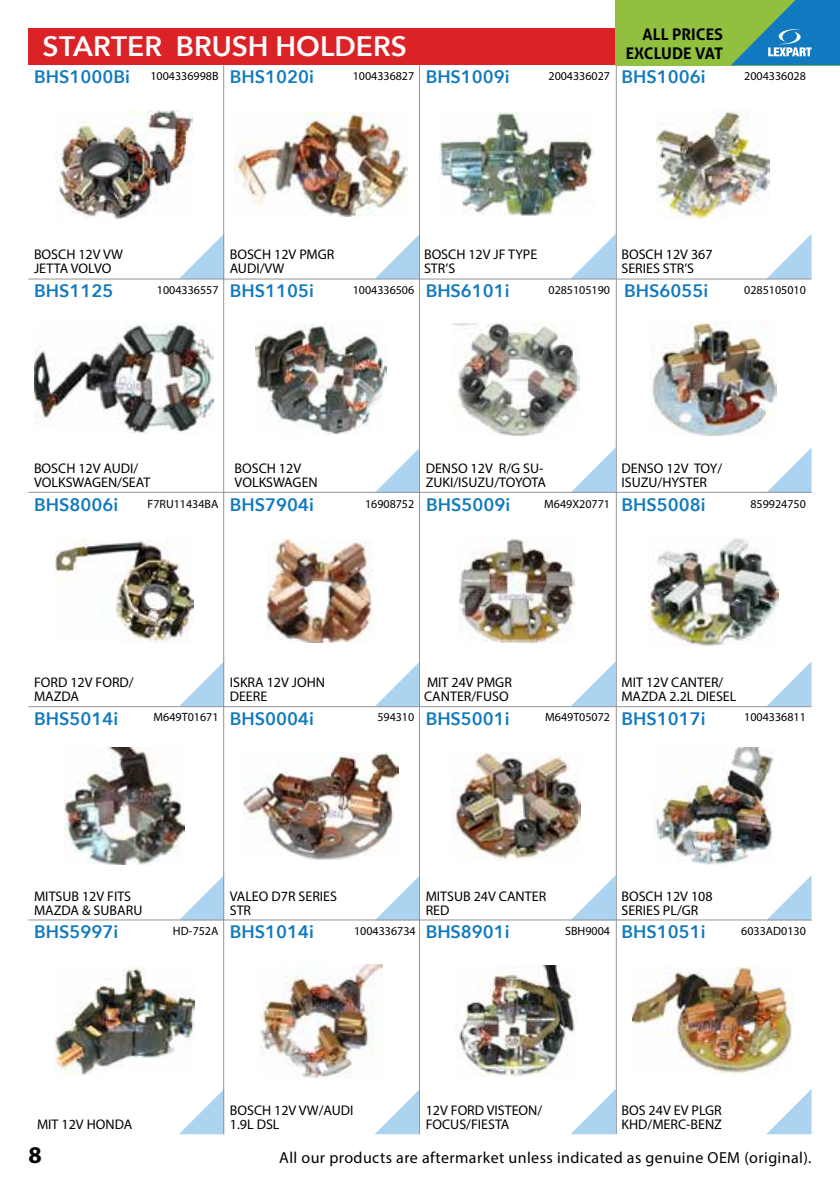
<style>
.page{position:relative;width:840px;height:1191px;background:#fff}
.page>*{position:absolute;margin:0;border:0;box-sizing:border-box;transform-origin:0 0}
.t1{font:600 28px "Avenir Next";color:#fff}
.t2{font:700 24px "Myriad Pro";color:#000}
.t3{font:600 18px "Avenir Next";color:#1079bf}
.t4{font:16px "Myriad Pro";letter-spacing:.025em;color:#000}
.t5{font:700 16px/19.2px "Aller";color:#000;text-align:right}
.t6{font:14px/14px "Myriad Pro";color:#000}
.t7{font:12px "Myriad Pro";color:#000}
.s1{font-family:"Avenir Next";font-weight:600;font-size:18px;color:#1079bf}
</style>
<div class="page">
<svg style="left:179px;top:662px;width:44px;height:44px"></svg>
<svg style="left:180px;top:876px;width:43px;height:43px"></svg>
<svg style="left:179px;top:1090px;width:44px;height:44px"></svg>
<svg style="left:375px;top:1090px;width:44px;height:44px"></svg>
<svg style="left:571px;top:1090px;width:44px;height:44px"></svg>
<svg style="left:766px;top:1090px;width:45px;height:44px"></svg>
<svg style="left:376px;top:235px;width:43px;height:43px"></svg>
<svg style="left:180px;top:235px;width:43px;height:43px"></svg>
<svg style="left:571px;top:234px;width:44px;height:44px"></svg>
<svg style="left:767px;top:234px;width:44px;height:44px"></svg>
<svg style="left:765px;top:448px;width:46px;height:44px"></svg>
<svg style="left:570px;top:448px;width:45px;height:44px"></svg>
<svg style="left:374px;top:448px;width:45px;height:44px"></svg>
<svg style="left:375px;top:662px;width:44px;height:44px"></svg>
<svg style="left:571px;top:662px;width:44px;height:44px"></svg>
<svg style="left:767px;top:662px;width:44px;height:44px"></svg>
<svg style="left:376px;top:876px;width:43px;height:43px"></svg>
<svg style="left:572px;top:876px;width:43px;height:43px"></svg>
<svg style="left:768px;top:876px;width:43px;height:43px"></svg>
<div style="left:28px;top:28px;width:783px;height:37px;background:#db2327"></div>
<hr style="left:28px;top:278px;width:783px;height:1px;background:#939598">
<hr style="left:28px;top:492px;width:783px;height:1px;background:#939598">
<hr style="left:28px;top:706px;width:783px;height:1px;background:#939598">
<hr style="left:28px;top:919px;width:783px;height:1px;background:#939598">
<hr style="left:223px;top:65px;width:1px;height:1069px;background:#939598">
<hr style="left:419px;top:65px;width:1px;height:1069px;background:#939598">
<hr style="left:615px;top:65px;width:1px;height:1069px;background:#939598">
<img style="left:56px;top:110px;width:137px;height:108px">
<img style="left:235px;top:113px;width:172px;height:103px">
<img style="left:439px;top:112px;width:153px;height:104px">
<img style="left:656px;top:110px;width:113px;height:109px">
<img style="left:35px;top:323px;width:179px;height:110px">
<img style="left:255px;top:323px;width:132px;height:111px">
<img style="left:452px;top:322px;width:127px;height:113px">
<img style="left:650px;top:322px;width:125px;height:114px">
<img style="left:55px;top:540px;width:138px;height:102px">
<img style="left:268px;top:540px;width:104px;height:102px">
<img style="left:458px;top:538px;width:115px;height:105px">
<img style="left:648px;top:538px;width:129px;height:107px">
<img style="left:65px;top:747px;width:119px;height:117px">
<img style="left:243px;top:752px;width:155px;height:107px">
<img style="left:54px;top:966px;width:140px;height:110px">
<img style="left:458px;top:966px;width:117px;height:110px">
<img style="left:632px;top:968px;width:161px;height:106px">
<img style="left:259px;top:964px;width:123px;height:114px">
<img style="left:653px;top:747px;width:119px;height:117px">
<img style="left:451px;top:751px;width:129px;height:109px">
<div style="left:615px;top:0;width:224px;height:65px;background:#91c03e"></div>
<svg style="left:731px;top:0;width:108px;height:65px"></svg>
<h1 class="t1" style="left:43px;top:23px;width:365px">STARTER BRUSH HOLDERS</h1>
<p class="t7" style="left:34px;top:68px;width:186px"><span class="s1">BHS1000Bi</span> 1004336998B</p>
<p class="t3" style="left:230px;top:61px;width:86px">BHS1020i</p>
<p class="t7" style="left:352px;top:68px;width:63px">1004336827</p>
<p class="t3" style="left:425px;top:61px;width:86px">BHS1009i</p>
<p class="t7" style="left:548px;top:68px;width:63px">2004336027</p>
<p class="t5" style="left:625px;top:25px;width:99px">ALL PRICES<br>EXCLUDE VAT</p>
<p class="t3" style="left:621px;top:61px;width:86px">BHS1006i</p>
<p class="t7" style="left:743px;top:68px;width:63px">2004336028</p>
<p class="t6" style="left:34px;top:247px;width:90px">BOSCH 12V VW<br>JETTA VOLVO</p>
<p class="t3" style="left:34px;top:275px;width:81px">BHS1125</p>
<p class="t7" style="left:157px;top:282px;width:63px">1004336557</p>
<p class="t6" style="left:230px;top:247px;width:106px">BOSCH 12V PMGR<br>AUDI/VW</p>
<p class="t3" style="left:230px;top:275px;width:86px">BHS1105i</p>
<p class="t7" style="left:352px;top:282px;width:63px">1004336506</p>
<p class="t6" style="left:424px;top:247px;width:115px">BOSCH 12V JF TYPE<br>STR’S</p>
<p class="t3" style="left:425px;top:275px;width:86px">BHS6101i</p>
<p class="t7" style="left:548px;top:282px;width:63px">0285105190</p>
<p class="t6" style="left:621px;top:247px;width:93px">BOSCH 12V 367<br>SERIES STR’S</p>
<p class="t3" style="left:623px;top:275px;width:86px">BHS6055i</p>
<p class="t7" style="left:743px;top:282px;width:63px">0285105010</p>
<p class="t6" style="left:34px;top:461px;width:118px">BOSCH 12V AUDI/<br>VOLKSWAGEN/SEAT</p>
<p class="t3" style="left:34px;top:489px;width:86px">BHS8006i</p>
<p class="t7" style="left:147px;top:496px;width:72px">F7RU11434BA</p>
<p class="t6" style="left:234px;top:461px;width:85px">BOSCH 12V<br>VOLKSWAGEN</p>
<p class="t3" style="left:230px;top:489px;width:86px">BHS7904i</p>
<p class="t7" style="left:365px;top:496px;width:51px">16908752</p>
<p class="t6" style="left:425px;top:461px;width:122px">DENSO 12V R/G SU-<br>ZUKI/ISUZU/TOYOTA</p>
<p class="t3" style="left:426px;top:489px;width:86px">BHS5009i</p>
<p class="t7" style="left:544px;top:496px;width:67px">M649X20771</p>
<p class="t6" style="left:621px;top:461px;width:102px">DENSO 12V TOY/<br>ISUZU/HYSTER</p>
<p class="t3" style="left:621px;top:489px;width:86px">BHS5008i</p>
<p class="t7" style="left:750px;top:496px;width:57px">859924750</p>
<p class="t6" style="left:34px;top:675px;width:101px">FORD 12V FORD/<br>MAZDA</p>
<p class="t3" style="left:34px;top:703px;width:86px">BHS5014i</p>
<p class="t7" style="left:153px;top:710px;width:66px">M649T01671</p>
<p class="t6" style="left:230px;top:675px;width:97px">ISKRA 12V JOHN<br>DEERE</p>
<p class="t3" style="left:230px;top:703px;width:86px">BHS0004i</p>
<p class="t7" style="left:377px;top:710px;width:38px">594310</p>
<p class="t6" style="left:424px;top:675px;width:89px">MIT 24V PMGR<br>CANTER/FUSO</p>
<p class="t3" style="left:425px;top:703px;width:86px">BHS5001i</p>
<p class="t7" style="left:545px;top:710px;width:66px">M649T05072</p>
<p class="t6" style="left:621px;top:675px;width:116px">MIT 12V CANTER/<br>MAZDA 2.2L DIESEL</p>
<p class="t3" style="left:621px;top:703px;width:86px">BHS1017i</p>
<p class="t7" style="left:743px;top:710px;width:63px">1004336811</p>
<p class="t6" style="left:34px;top:889px;width:110px">MITSUB 12V FITS<br>MAZDA &amp; SUBARU</p>
<p class="t3" style="left:34px;top:916px;width:86px">BHS5997i</p>
<p class="t7" style="left:173px;top:923px;width:47px">HD-752A</p>
<p class="t6" style="left:230px;top:889px;width:109px">VALEO D7R SERIES<br>STR</p>
<p class="t3" style="left:230px;top:916px;width:86px">BHS1014i</p>
<p class="t7" style="left:354px;top:923px;width:63px">1004336734</p>
<p class="t6" style="left:425px;top:889px;width:122px">MITSUB 24V CANTER<br>RED</p>
<p class="t3" style="left:425px;top:916px;width:86px">BHS8901i</p>
<p class="t7" style="left:565px;top:923px;width:46px">SBH9004</p>
<p class="t6" style="left:621px;top:889px;width:93px">BOSCH 12V 108<br>SERIES PL/GR</p>
<p class="t3" style="left:621px;top:916px;width:86px">BHS1051i</p>
<p class="t7" style="left:740px;top:923px;width:66px">6033AD0130</p>
<p class="t6" style="left:37px;top:1116px;width:97px">MIT 12V HONDA</p>
<p class="t6" style="left:230px;top:1102px;width:125px">BOSCH 12V VW/AUDI<br>1.9L DSL</p>
<p class="t6" style="left:425px;top:1102px;width:118px">12V FORD VISTEON/<br>FOCUS/FIESTA</p>
<p class="t6" style="left:621px;top:1102px;width:102px">BOS 24V EV PLGR<br>KHD/MERC-BENZ</p>
<h2 class="t2" style="left:28px;top:1138px;width:15px">8</h2>
<p class="t4" style="left:279px;top:1147px;width:533px">All our products are aftermarket unless indicated as genuine OEM (original).</p>
</div>
